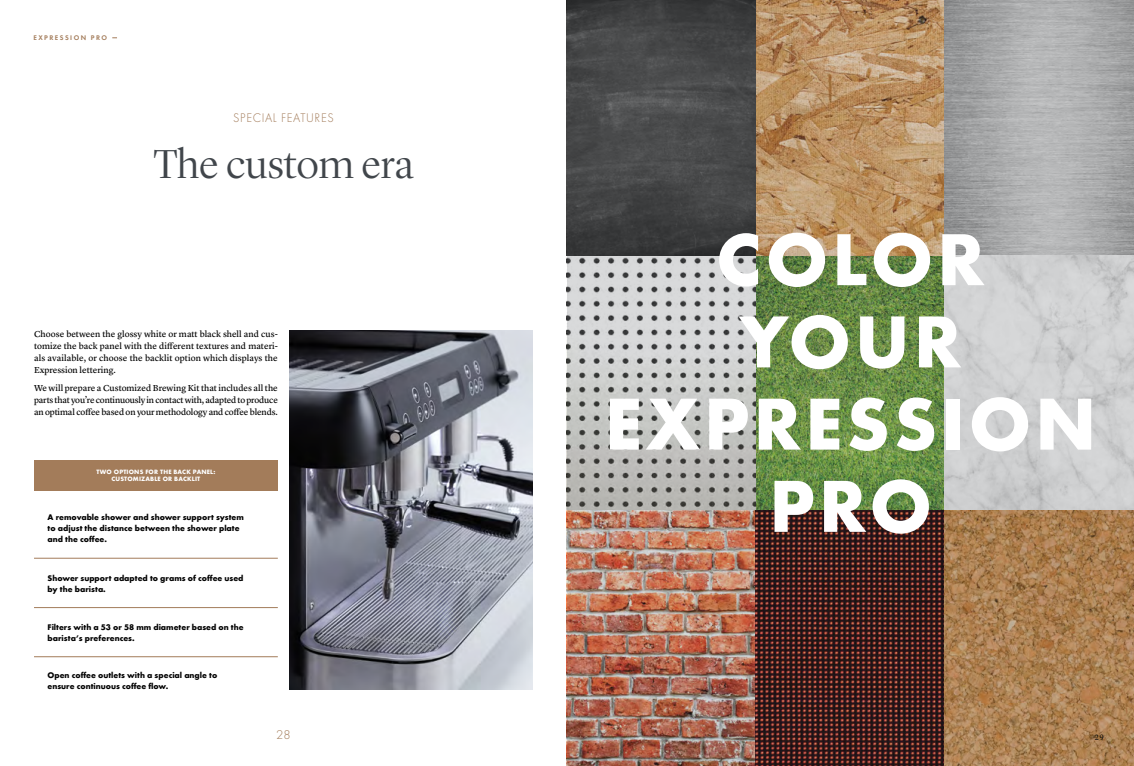
<style>
.page{position:relative;width:1134px;height:766px;background:#fff}
.page>*{position:absolute;margin:0;border:0;box-sizing:border-box;transform-origin:0 0}
.t1{font:700 76.4px "Futura T";letter-spacing:.05em;color:#fff}
.t2{font:300 42px "Lyon Display";letter-spacing:-.005em;color:#41464b}
.t3{font:300 13.2px "Futura TOT";color:#a37c5a}
.t4{font:300 13px "Futura T";letter-spacing:.05em;color:#a37c5a;scale:.95 1}
.t5{font:9px/12.1px "Lyon Text Regular No.2";letter-spacing:-.005em;color:#000;text-align:justify}
.t6{font:700 8.5px/11px "Futura TOT";color:#000}
.t7{font:8px "Lyon Display";color:#000}
.t8{font:7px "Futura TOT Dem";letter-spacing:.21em;color:#a37c5a}
.t9{font:700 6.5px "Futura TOT";letter-spacing:.12em;color:#fff}
</style>
<div class="page">
<img style="left:289px;top:330px;width:244px;height:359px">
<div style="left:34px;top:460px;width:244px;height:30px;background:#a37c5a"></div>
<img style="left:567px;top:0;width:567px;height:765px">
<hr style="left:34px;top:558px;width:244px;height:1px;background:#a37c5a">
<hr style="left:34px;top:607px;width:244px;height:1px;background:#a37c5a">
<hr style="left:34px;top:656px;width:244px;height:1px;background:#a37c5a">
<p class="t8" style="left:33px;top:34px;width:75px">EXPRESSION PRO</p>
<h3 class="t4" style="left:233px;top:110px;width:106px">SPECIAL FEATURES</h3>
<h2 class="t2" style="left:153px;top:134px;width:262px">The custom era</h2>
<p class="t5" style="left:34px;top:327px;width:245px">Choose between the glossy white or matt black shell and cus&shy;tomize the back panel with the different textures and materi&shy;als available, or choose the backlit option which displays the Expression lettering.</p>
<p class="t5" style="left:34px;top:381px;width:245px">We will prepare a Customized Brewing Kit that includes all the parts that you’re continuously in contact with, adapted to produce an optimal coffee based on your methodology and coffee blends.</p>
<p class="t9" style="left:96px;top:467px;width:69px">Two options for the</p>
<p class="t9" style="left:173px;top:467px;width:43px">back panel:</p>
<p class="t9" style="left:111px;top:474px;width:44px">customizable</p>
<p class="t9" style="left:163px;top:474px;width:38px">or backlit</p>
<p class="t6" style="left:48px;top:511px;width:198px">A removable shower and shower support system to adjust the distance between the shower plate and the coffee.</p>
<p class="t6" style="left:48px;top:572px;width:197px">Shower support adapted to grams of coffee used by the barista.</p>
<p class="t6" style="left:48px;top:621px;width:198px">Filters with a 53 or 58 mm diameter based on the barista’s preferences.</p>
<p class="t6" style="left:48px;top:669px;width:171px">Open coffee outlets with a special angle to ensure continuous coffee flow.</p>
<h3 class="t3" style="left:276px;top:727px;width:16px">28</h3>
<h1 class="t1" style="left:716px;top:214px;width:212px">COLOR</h1>
<h1 class="t1" style="left:739px;top:297px;width:207px">YOUR</h1>
<h1 class="t1" style="left:604px;top:379px;width:149px">EXPRESSION</h1>
<h1 class="t1" style="left:769px;top:461px;width:103px">PRO</h1>
<p class="t7" style="left:1095px;top:731px;width:11px">29</p>
</div>
